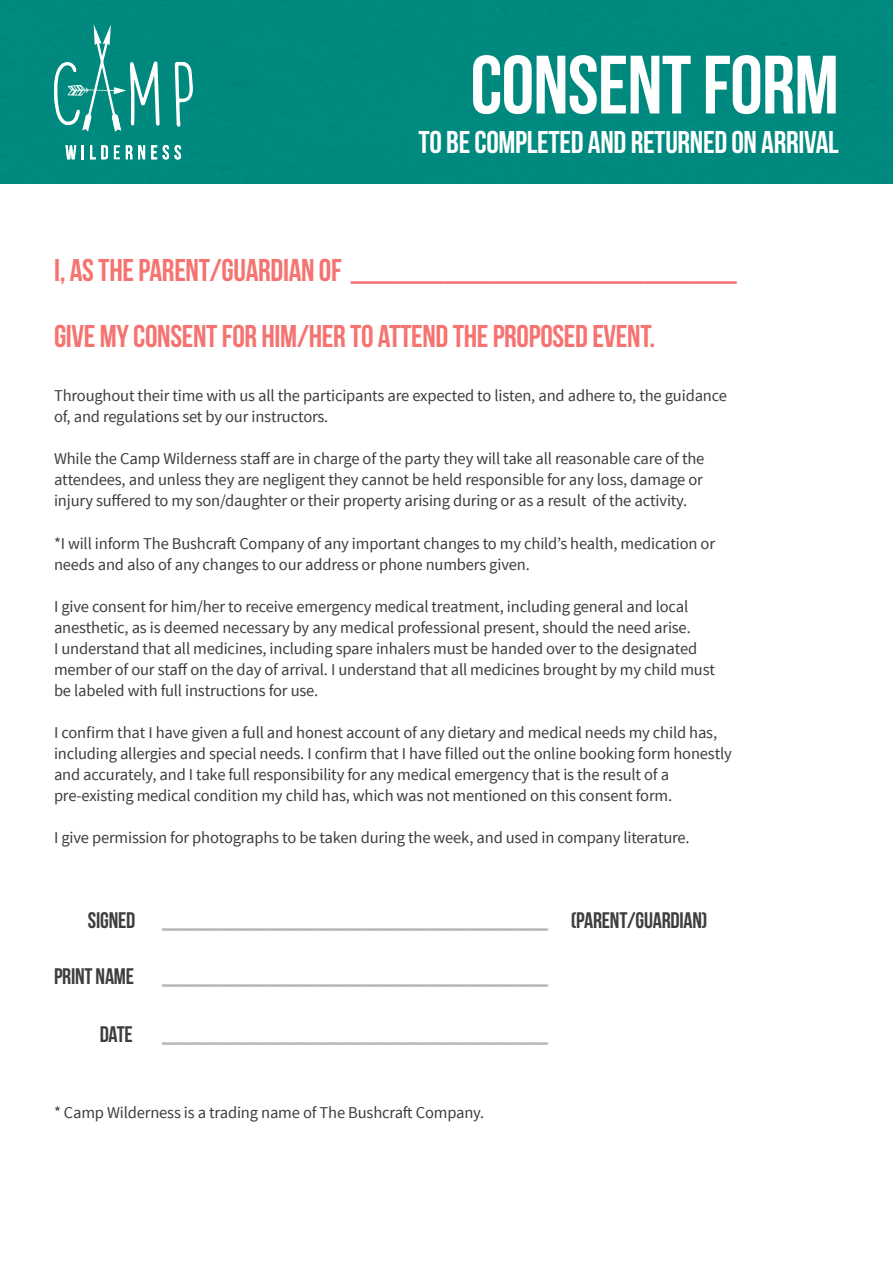
<style>
.page{position:relative;width:893px;height:1263px;background:#fff}
.page>*{position:absolute;margin:0;border:0;box-sizing:border-box;transform-origin:0 0}
.t1{font:82.5px "Bebas Neue";letter-spacing:-.01em;color:#fff}
.t2{font:31.5px "Bebas Neue";color:#b9b9b8}
.t3{font:31.5px "Bebas Neue";letter-spacing:-.01em;color:#f57370}
.t4{font:31.5px "Bebas Neue";letter-spacing:-.01em;color:#fff}
.Paragraph_Style_1{font:16.5px/21px "Source Sans Pro";letter-spacing:-.01em;color:#3d3d3b}
.s1{font-size:22.5px;color:#3d3d3b}
</style>
<div class="page">
<div style="left:0;top:0;width:893px;height:184px;background:#00897f"></div>
<svg style="left:66px;top:145px;width:10px;height:14px"></svg>
<svg style="left:82px;top:145px;width:2px;height:14px"></svg>
<svg style="left:90px;top:145px;width:30px;height:14px"></svg>
<svg style="left:126px;top:145px;width:19px;height:14px"></svg>
<svg style="left:151px;top:145px;width:6px;height:14px"></svg>
<svg style="left:163px;top:145px;width:18px;height:14px"></svg>
<svg style="left:175px;top:62px;width:18px;height:65px"></svg>
<svg style="left:54px;top:24px;width:106px;height:108px;background:#299b92"></svg>
<p class="t1" style="left:470px;top:39px;width:370px">CONSENT FORM</p>
<p class="t4" style="left:418px;top:125px;width:422px">TO BE COMPLETED AND RETURNED ON ARRIVAL</p>
<p class="t3" style="left:54px;top:253px;width:684px">I, AS THE PARENT/GUARDIAN OF _________________________</p>
<p class="t3" style="left:54px;top:318px;width:603px">GIVE MY CONSENT FOR HIM/HER TO ATTEND THE PROPOSED EVENT.</p>
<p class="Paragraph_Style_1" style="left:54px;top:386px;width:674px">Throughout their time with us all the participants are expected to listen, and adhere to, the guidance of, and regulations set by our instructors.</p>
<p class="Paragraph_Style_1" style="left:54px;top:449px;width:652px;text-align:justify">While the Camp Wilderness staff are in charge of the party they will take all reasonable care of the attendees, and unless they are negligent they cannot be held responsible for any loss, damage or injury suffered to my son/daughter or their property arising during or as a result of the activity.</p>
<p class="Paragraph_Style_1" style="left:54px;top:533px;width:663px">*I will inform The Bushcraft Company of any important changes to my child’s health, medication or needs and also of any changes to our address or phone numbers given.</p>
<p class="Paragraph_Style_1" style="left:54px;top:596px;width:663px">I give consent for him/her to receive emergency medical treatment, including general and local anesthetic, as is deemed necessary by any medical professional present, should the need arise.<br>I understand that all medicines, including spare inhalers must be handed over to the designated member of our staff on the day of arrival. I understand that all medicines brought by my child must be labeled with full instructions for use.</p>
<p class="Paragraph_Style_1" style="left:54px;top:722px;width:679px">I confirm that I have given a full and honest account of any dietary and medical needs my child has, including allergies and special needs. I confirm that I have filled out the online booking form honestly and accurately, and I take full responsibility for any medical emergency that is the result of a pre-existing medical condition my child has, which was not mentioned on this consent form.</p>
<p class="Paragraph_Style_1" style="left:54px;top:827px;width:637px">I give permission for photographs to be taken during the week, and used in company literature.</p>
<p class="t2" style="left:88px;top:900px;width:621px"><span class="s1">SIGNED</span> _________________________ <span class="s1">(PARENT/GUARDIAN)</span></p>
<p class="t2" style="left:54px;top:956px;width:496px"><span class="s1">PRINT NAME</span> _________________________</p>
<p class="t2" style="left:100px;top:1014px;width:450px"><span class="s1">DATE</span> _________________________</p>
<p class="Paragraph_Style_1" style="left:54px;top:1102px;width:432px">* Camp Wilderness is a trading name of The Bushcraft Company.</p>
</div>
